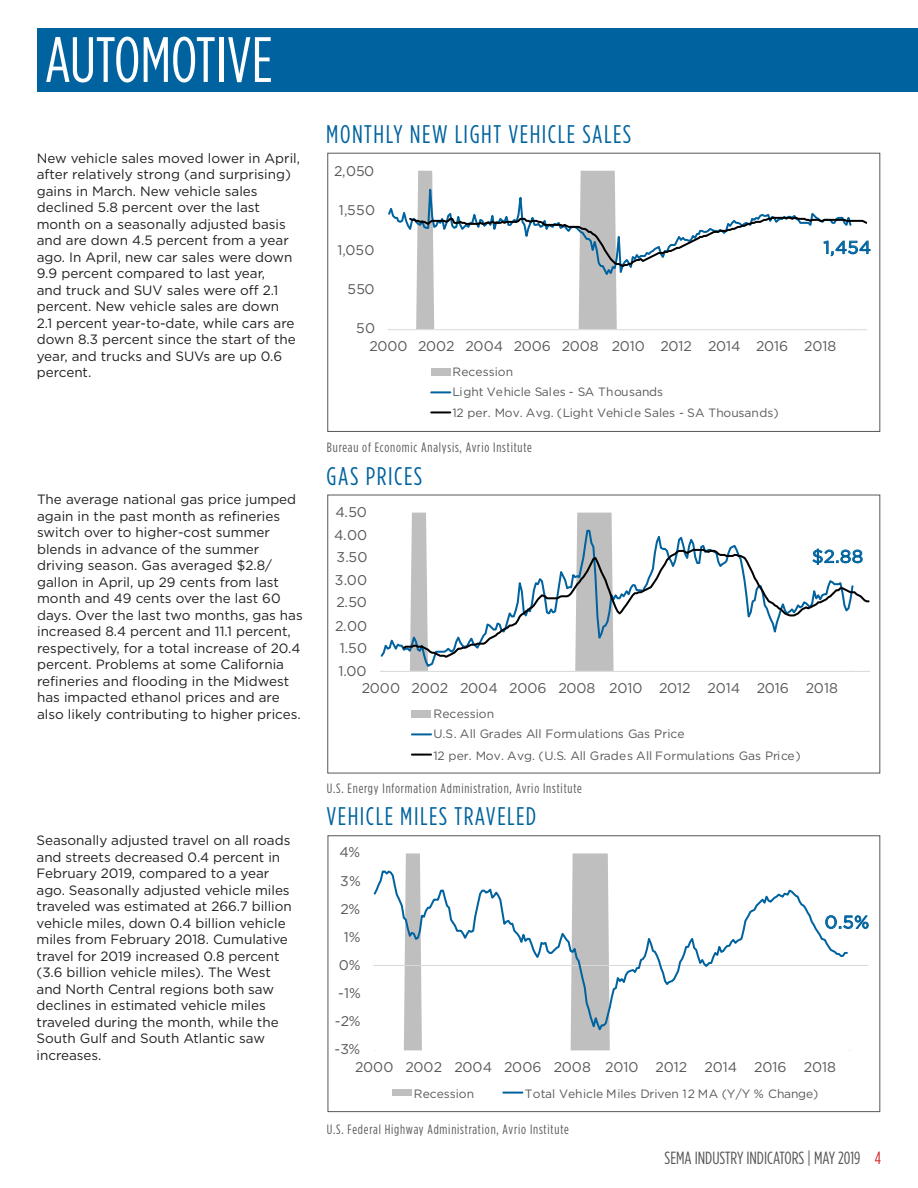
<style>
.page{position:relative;width:918px;height:1188px;background:#fff}
.page>*{position:absolute;margin:0;border:0;box-sizing:border-box;transform-origin:0 0}
.t1{font:63.9px "Gotham Condensed";color:#fff}
.t2{font:25.5px "Gotham Condensed";letter-spacing:.06em;color:#00639f}
.t3{font:17.85px "Gotham";color:#00639f}
.t4{font:17.7px "Gotham Condensed";color:#57585a}
.t5{font:17.7px "Gotham";color:#00639f}
.t6{font:14.1px "Gotham";color:#595959}
.t7{font:13.5px/16.5px "Gotham";color:#231f20}
.t8{font:13.5px "Gotham Condensed";letter-spacing:.06em;color:#57585a}
.t9{font:12.15px/20.7px "Gotham";color:#595959}
.t10{font:12px/20.5px "Gotham";color:#595959}
.s1{color:#d1232a}
</style>
<div class="page">
<svg style="left:404px;top:853px;width:206px;height:197px"></svg>
<hr style="left:373px;top:965px;width:496px;height:1px;background:#d9d9d9">
<svg style="left:373px;top:869px;width:476px;height:165px"></svg>
<svg style="left:825px;top:915px;width:44px;height:14px"></svg>
<div style="left:393px;top:1090px;width:19px;height:6px;background:#bfbfbf"></div>
<svg style="left:503px;top:1092px;width:19px;height:2px"></svg>
<svg style="left:382px;top:513px;width:470px;height:158px"></svg>
<hr style="left:380px;top:671px;width:490px;height:1px;background:#d9d9d9">
<svg style="left:380px;top:529px;width:472px;height:140px"></svg>
<svg style="left:401px;top:547px;width:469px;height:112px"></svg>
<div style="left:412px;top:710px;width:19px;height:7px;background:#bfbfbf"></div>
<svg style="left:412px;top:733px;width:19px;height:2px"></svg>
<svg style="left:412px;top:754px;width:19px;height:2px"></svg>
<svg style="left:416px;top:284px;width:201px;height:45px"></svg>
<hr style="left:388px;top:329px;width:479px;height:1px;background:#d9d9d9">
<svg style="left:388px;top:171px;width:428px;height:113px"></svg>
<svg style="left:407px;top:216px;width:464px;height:53px"></svg>
<div style="left:431px;top:368px;width:19px;height:7px;background:#bfbfbf"></div>
<svg style="left:431px;top:391px;width:19px;height:2px"></svg>
<svg style="left:431px;top:411px;width:19px;height:2px"></svg>
<div style="left:37px;top:28px;width:881px;height:63px;background:#00639f"></div>
<div style="left:327px;top:153px;width:553px;height:279px;border:1px solid #57585a"></div>
<div style="left:327px;top:495px;width:553px;height:278px;border:1px solid #57585a"></div>
<div style="left:328px;top:835px;width:552px;height:277px;border:1px solid #57585a"></div>
<p class="t1" style="left:45px;top:23px;width:229px">AUTOMOTIVE</p>
<p class="t7" style="left:37px;top:150px;width:265px">New vehicle sales moved lower in April, after relatively strong (and surprising) gains in March. New vehicle sales declined 5.8 percent over the last month on a seasonally adjusted basis and are down 4.5 percent from a year ago. In April, new car sales were down 9.9 percent compared to last year,<br>and truck and SUV sales were off 2.1 percent. New vehicle sales are down<br>2.1 percent year-to-date, while cars are down 8.3 percent since the start of the year, and trucks and SUVs are up 0.6 percent.</p>
<p class="t7" style="left:37px;top:491px;width:267px">The average national gas price jumped again in the past month as refineries switch over to higher-cost summer blends in advance of the summer driving season. Gas averaged $2.8/ gallon in April, up 29 cents from last month and 49 cents over the last 60 days. Over the last two months, gas has increased 8.4 percent and 11.1 percent, respectively, for a total increase of 20.4 percent. Problems at some California refineries and flooding in the Midwest has impacted ethanol prices and are also likely contributing to higher prices.</p>
<p class="t7" style="left:37px;top:832px;width:257px">Seasonally adjusted travel on all roads and streets decreased 0.4 percent in February 2019, compared to a year ago. Seasonally adjusted vehicle miles traveled was estimated at 266.7 billion vehicle miles, down 0.4 billion vehicle miles from February 2018. Cumulative travel for 2019 increased 0.8 percent (3.6 billion vehicle miles). The West and North Central regions both saw declines in estimated vehicle miles traveled during the month, while the South Gulf and South Atlantic saw increases.</p>
<p class="t2" style="left:326px;top:120px;width:307px">MONTHLY NEW LIGHT VEHICLE SALES</p>
<p class="t6" style="left:334px;top:162px;width:42px">2,050</p>
<p class="t6" style="left:339px;top:201px;width:38px">1,550</p>
<p class="t6" style="left:338px;top:241px;width:39px">1,050</p>
<p class="t6" style="left:347px;top:280px;width:29px">550</p>
<p class="t6" style="left:356px;top:319px;width:21px">50</p>
<p class="t5" style="left:823px;top:236px;width:49px">1,454</p>
<p class="t6" style="left:369px;top:337px;width:468px">2000 2002 2004 2006 2008 2010 2012 2014 2016 2018</p>
<p class="t10" style="left:453px;top:362px;width:328px">Recession<br>Light Vehicle Sales - SA Thousands<br>12 per. Mov. Avg. (Light Vehicle Sales - SA Thousands)</p>
<p class="t8" style="left:327px;top:440px;width:207px">Bureau of Economic Analysis, Avrio Institute</p>
<p class="t2" style="left:327px;top:461px;width:97px">GAS PRICES</p>
<p class="t6" style="left:336px;top:503px;width:33px">4.50</p>
<p class="t6" style="left:334px;top:526px;width:35px">4.00</p>
<p class="t6" style="left:336px;top:548px;width:33px">3.50</p>
<p class="t6" style="left:335px;top:571px;width:34px">3.00</p>
<p class="t6" style="left:337px;top:593px;width:32px">2.50</p>
<p class="t6" style="left:335px;top:617px;width:34px">2.00</p>
<p class="t6" style="left:340px;top:639px;width:29px">1.50</p>
<p class="t6" style="left:338px;top:662px;width:30px">1.00</p>
<p class="t3" style="left:812px;top:545px;width:53px">$2.88</p>
<p class="t6" style="left:362px;top:679px;width:478px">2000 2002 2004 2006 2008 2010 2012 2014 2016 2018</p>
<p class="t9" style="left:433px;top:703px;width:369px">Recession<br>U.S. All Grades All Formulations Gas Price<br>12 per. Mov. Avg. (U.S. All Grades All Formulations Gas Price)</p>
<p class="t8" style="left:327px;top:780px;width:257px">U.S. Energy Information Administration, Avrio Institute</p>
<p class="t2" style="left:326px;top:801px;width:211px">VEHICLE MILES TRAVELED</p>
<p class="t6" style="left:339px;top:843px;width:22px">4%</p>
<p class="t6" style="left:340px;top:872px;width:22px">3%</p>
<p class="t6" style="left:340px;top:900px;width:21px">2%</p>
<p class="t6" style="left:344px;top:928px;width:18px">1%</p>
<p class="t6" style="left:339px;top:956px;width:23px">0%</p>
<p class="t6" style="left:338px;top:984px;width:24px">-1%</p>
<p class="t6" style="left:335px;top:1012px;width:27px">-2%</p>
<p class="t6" style="left:334px;top:1040px;width:27px">-3%</p>
<p class="t5" style="left:825px;top:911px;width:46px">0.5%</p>
<p class="t6" style="left:355px;top:1058px;width:482px">2000 2002 2004 2006 2008 2010 2012 2014 2016 2018</p>
<p class="t10" style="left:414px;top:1083px;width:62px">Recession</p>
<p class="t10" style="left:525px;top:1083px;width:295px">Total Vehicle Miles Driven 12 MA (Y/Y % Change)</p>
<p class="t8" style="left:327px;top:1122px;width:243px">U.S. Federal Highway Administration, Avrio Institute</p>
<h3 class="t4" style="left:665px;top:1148px;width:218px">SEMA INDUSTRY INDICATORS | MAY 2019 <span class="s1">4</span></h3>
</div>
